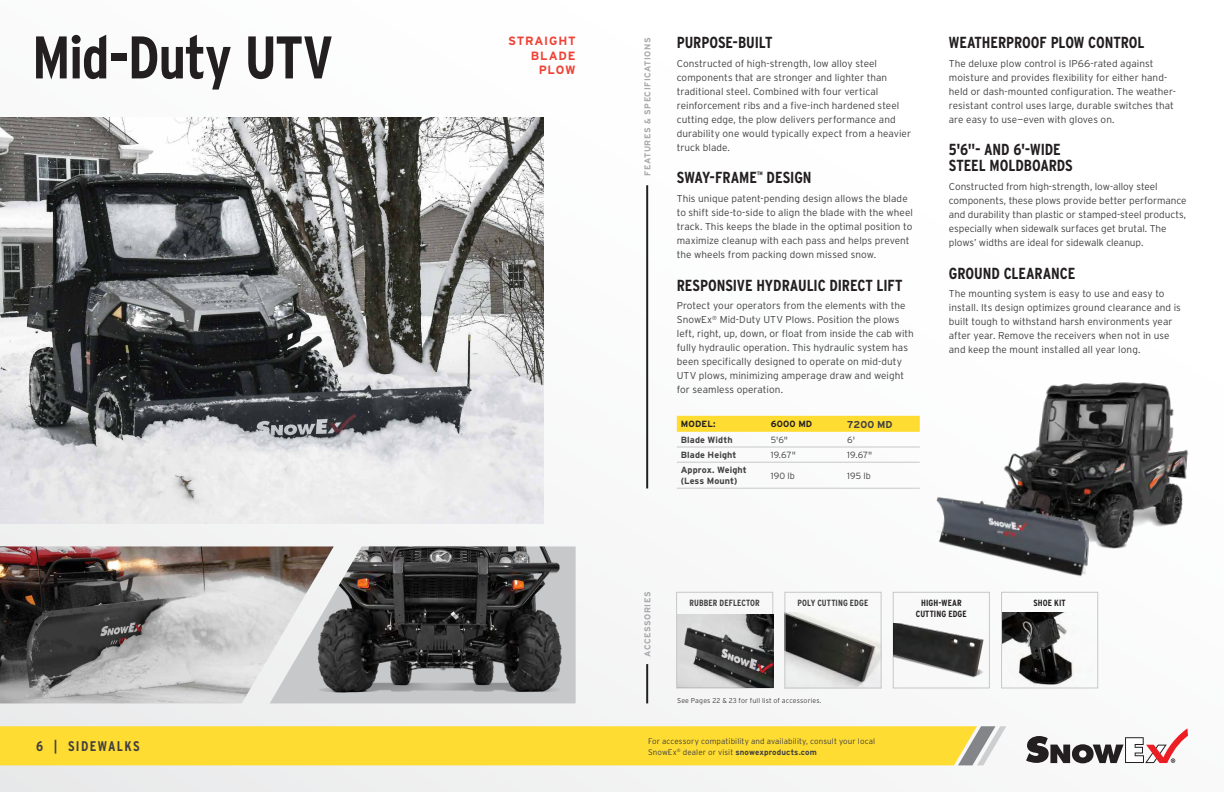
<style>
.page{position:relative;width:1224px;height:792px;background:#fff}
.page>*{position:absolute;margin:0;border:0;box-sizing:border-box;transform-origin:0 0}
.t1{font:700 60px "Interstate Condensed";letter-spacing:-.025em;color:#231f20}
.t2{font:700 16px/16px "Interstate Condensed";letter-spacing:-.005em;color:#231f20}
.t3{font:700 14px "Interstate Condensed";letter-spacing:.095em;color:#414042}
.t4{font:700 12px/14.4px "Interstate";letter-spacing:.065em;color:#ef4135;text-align:right}
.t5{font:300 10px/14px "Interstate";color:#414042}
.t6{font:700 10px "Interstate";color:#414042}
.t7{font:700 9px/10.8px "Interstate";letter-spacing:.01em;color:#414042}
.t8{font:700 9px "Interstate Condensed";letter-spacing:.01em;color:#414042}
.t9{font:300 9px "Interstate";letter-spacing:.01em;color:#414042}
.t10{font:700 9px "Interstate Condensed";letter-spacing:.01em;color:#231f20}
.t11{font:700 9px "Interstate";letter-spacing:.01em;color:#231f20}
.t12{font:700 8.5px "Interstate";letter-spacing:.055em;color:#9d9fa2}
.t13{font:300 8px/11px "Interstate";letter-spacing:.015em;color:#414042}
.t14{font:300 7px "Interstate";letter-spacing:.015em;color:#414042}
.s1{font-weight:700}
</style>
<div class="page">
<img style="left:786px;top:612px;width:94px;height:75px">
<div style="left:676px;top:592px;width:97px;height:97px;border:1px solid #c7c8ca"></div>
<img style="left:334px;top:546px;width:242px;height:157px">
<img style="left:0;top:546px;width:334px;height:157px">
<hr style="left:646px;top:664px;width:2px;height:39px;background:#231f20">
<img style="left:1002px;top:613px;width:95px;height:76px">
<div style="left:1001px;top:592px;width:97px;height:96px;border:1px solid #c7c8ca"></div>
<div style="left:893px;top:592px;width:97px;height:96px;border:1px solid #c7c8ca"></div>
<hr style="left:646px;top:185px;width:2px;height:303px;background:#231f20">
<img style="left:0;top:117px;width:544px;height:406px">
<img style="left:894px;top:624px;width:96px;height:64px">
<div style="left:677px;top:416px;width:243px;height:16px;background:#ffdc32"></div>
<hr style="left:677px;top:447px;width:90px;height:1px;background:#c7c8ca">
<hr style="left:767px;top:447px;width:76px;height:1px;background:#c7c8ca">
<hr style="left:843px;top:447px;width:77px;height:1px;background:#c7c8ca">
<hr style="left:677px;top:462px;width:90px;height:1px;background:#c7c8ca">
<hr style="left:767px;top:462px;width:76px;height:1px;background:#c7c8ca">
<hr style="left:843px;top:462px;width:77px;height:1px;background:#c7c8ca">
<hr style="left:677px;top:488px;width:90px;height:1px;background:#c7c8ca">
<hr style="left:767px;top:488px;width:76px;height:1px;background:#c7c8ca">
<hr style="left:843px;top:488px;width:77px;height:1px;background:#c7c8ca">
<img style="left:936px;top:382px;width:253px;height:195px">
<img style="left:677px;top:614px;width:96px;height:74px">
<div style="left:784px;top:592px;width:98px;height:97px;border:1px solid #c7c8ca"></div>
<div style="left:0;top:726px;width:1006px;height:39px;background:#ffdc32"></div>
<svg style="left:1026px;top:728px;width:162px;height:35px"></svg>
<h1 class="t1" style="left:32px;top:24px;width:303px">Mid-Duty UTV</h1>
<p class="t4" style="left:508px;top:34px;width:69px">STRAIGHT<br>BLADE<br>PLOW</p>
<p class="t12" style="left:643px;top:176px;width:140px;rotate:-90deg">FEATURES &amp; SPECIFICATIONS</p>
<h2 class="t2" style="left:677px;top:35px;width:97px">PURPOSE-BUILT</h2>
<p class="t5" style="left:677px;top:56px;width:236px">Constructed of high-strength, low alloy steel components that are stronger and lighter than traditional steel. Combined with four vertical reinforcement ribs and a five-inch hardened steel cutting edge, the plow delivers performance and durability one would typically expect from a heavier truck blade.</p>
<h2 class="t2" style="left:677px;top:170px;width:136px">SWAY-FRAME<sup>™</sup> DESIGN</h2>
<p class="t5" style="left:677px;top:191px;width:238px">This unique patent-pending design allows the blade to shift side-to-side to align the blade with the wheel track. This keeps the blade in the optimal position to maximize cleanup with each pass and helps prevent the wheels from packing down missed snow.</p>
<h2 class="t2" style="left:677px;top:277px;width:227px">RESPONSIVE HYDRAULIC DIRECT LIFT</h2>
<p class="t5" style="left:677px;top:299px;width:239px">Protect your operators from the elements with the SnowEx<sup>®</sup> Mid-Duty UTV Plows. Position the plows left, right, up, down, or float from inside the cab with fully hydraulic operation. This hydraulic system has been specifically designed to operate on mid-duty UTV plows, minimizing amperage draw and weight for seamless operation.</p>
<p class="t11" style="left:681px;top:419px;width:36px">MODEL:</p>
<p class="t11" style="left:771px;top:419px;width:43px">6000 MD</p>
<p class="t6" style="left:847px;top:419px;width:47px">7200 MD</p>
<p class="t7" style="left:681px;top:434px;width:53px">Blade Width</p>
<p class="t9" style="left:771px;top:435px;width:19px">5'6"</p>
<p class="t9" style="left:847px;top:435px;width:9px">6'</p>
<p class="t7" style="left:681px;top:450px;width:57px">Blade Height</p>
<p class="t9" style="left:771px;top:450px;width:27px">19.67"</p>
<p class="t9" style="left:847px;top:450px;width:27px">19.67"</p>
<p class="t7" style="left:681px;top:465px;width:68px">Approx. Weight (Less Mount)</p>
<p class="t9" style="left:771px;top:471px;width:26px">190 lb</p>
<p class="t9" style="left:847px;top:471px;width:25px">195 lb</p>
<h2 class="t2" style="left:949px;top:35px;width:197px">WEATHERPROOF PLOW CONTROL</h2>
<p class="t5" style="left:949px;top:56px;width:229px">The deluxe plow control is IP66-rated against moisture and provides flexibility for either hand&shy;held or dash-mounted configuration. The weather&shy;resistant control uses large, durable switches that are easy to use—even with gloves on.</p>
<h2 class="t2" style="left:949px;top:142px;width:125px">5'6"- AND 6'-WIDE<br>STEEL MOLDBOARDS</h2>
<p class="t5" style="left:949px;top:179px;width:239px">Constructed from high-strength, low-alloy steel components, these plows provide better performance and durability than plastic or stamped-steel products, especially when sidewalk surfaces get brutal. The plows’ widths are ideal for sidewalk cleanup.</p>
<h2 class="t2" style="left:949px;top:265px;width:128px">GROUND CLEARANCE</h2>
<p class="t5" style="left:949px;top:287px;width:234px">The mounting system is easy to use and easy to install. Its design optimizes ground clearance and is built tough to withstand harsh environments year after year. Remove the receivers when not in use and keep the mount installed all year long.</p>
<p class="t12" style="left:643px;top:657px;width:67px;rotate:-90deg">ACCESSORIES</p>
<p class="t10" style="left:921px;top:598px;width:42px">HIGH-WEAR</p>
<p class="t10" style="left:1034px;top:598px;width:34px">SHOE KIT</p>
<p class="t8" style="left:690px;top:598px;width:72px">RUBBER DEFLECTOR</p>
<p class="t8" style="left:798px;top:598px;width:72px">POLY CUTTING EDGE</p>
<p class="t10" style="left:916px;top:609px;width:53px">CUTTING EDGE</p>
<p class="t14" style="left:677px;top:697px;width:146px">See Pages 22 &amp; 23 for full list of accessories.</p>
<h3 class="t3" style="left:36px;top:739px;width:105px">6 | SIDEWALKS</h3>
<p class="t13" style="left:648px;top:735px;width:229px">For accessory compatibility and availability, consult your local<br>SnowEx<sup>®</sup> dealer or visit <span class="s1">snowexproducts.com</span></p>
</div>
